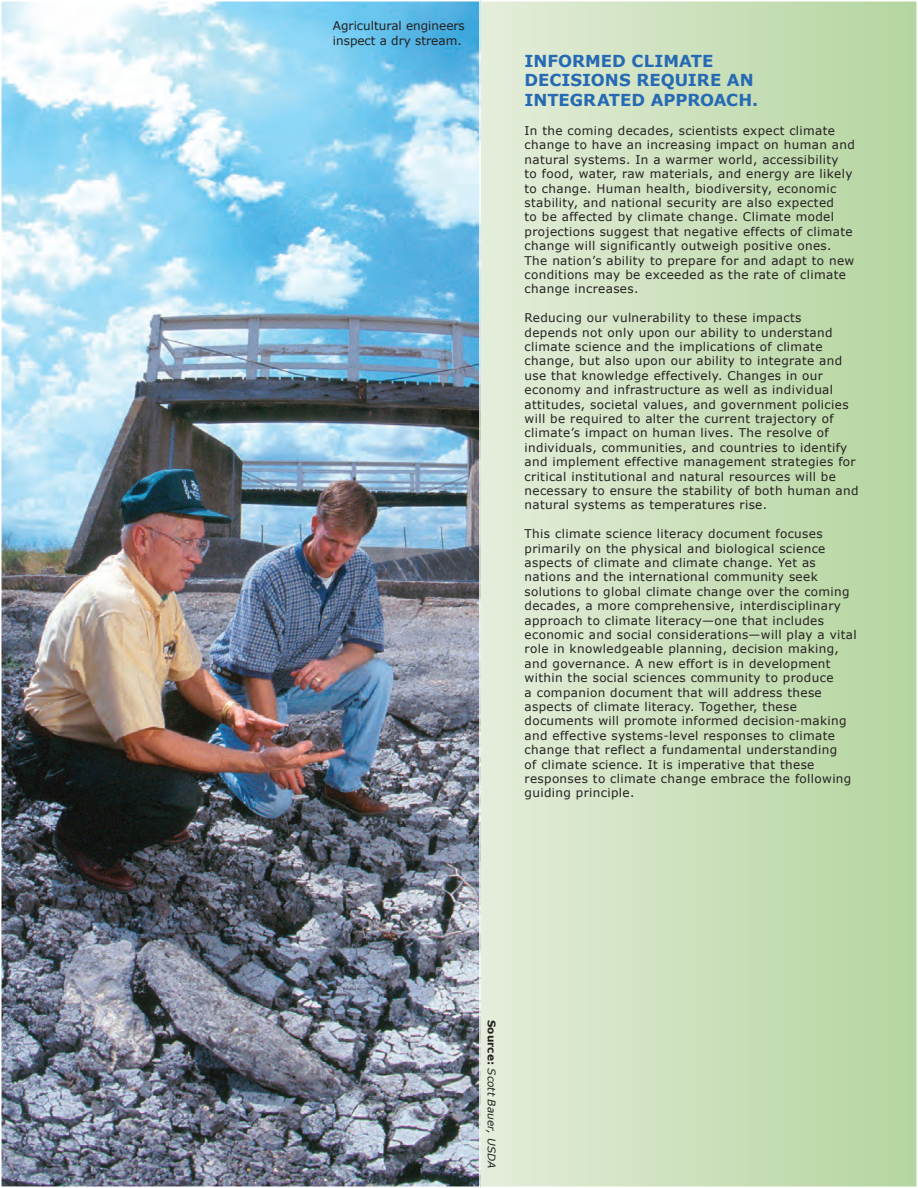
<style>
.page{position:relative;width:918px;height:1188px;background:#fff}
.page>*{position:absolute;margin:0;border:0;box-sizing:border-box;transform-origin:0 0}
.t1{font:700 16.5px/19.8px "Verdana";color:#256ab3}
.t2{font:12px/14.4px "Verdana";letter-spacing:.03em;color:#231f20}
.t3{font:12px/14.4px "Verdana";color:#231f20}
.t4{font:italic 10.5px "Verdana";color:#231f20}
.s1{font-weight:700;font-style:normal}
</style>
<div class="page">
<svg style="left:481px;top:3px;width:434px;height:1182px"></svg>
<img style="left:3px;top:3px;width:475px;height:1182px">
<p class="t3" style="left:333px;top:19px;width:133px">Agricultural engineers inspect a dry stream.</p>
<h1 class="t1" style="left:525px;top:51px;width:235px">INFORMED CLIMATE<br>DECISIONS REQUIRE AN<br>INTEGRATED APPROACH.</h1>
<p class="t2" style="left:525px;top:124px;width:332px">In the coming decades, scientists expect climate change to have an increasing impact on human and natural systems. In a warmer world, accessibility<br>to food, water, raw materials, and energy are likely to change. Human health, biodiversity, economic stability, and national security are also expected<br>to be affected by climate change. Climate model projections suggest that negative effects of climate change will significantly outweigh positive ones.<br>The nation’s ability to prepare for and adapt to new conditions may be exceeded as the rate of climate change increases.</p>
<p class="t2" style="left:525px;top:311px;width:336px">Reducing our vulnerability to these impacts<br>depends not only upon our ability to understand climate science and the implications of climate change, but also upon our ability to integrate and use that knowledge effectively. Changes in our economy and infrastructure as well as individual attitudes, societal values, and government policies will be required to alter the current trajectory of climate’s impact on human lives. The resolve of individuals, communities, and countries to identify and implement effective management strategies for critical institutional and natural resources will be necessary to ensure the stability of both human and natural systems as temperatures rise.</p>
<p class="t2" style="left:525px;top:527px;width:334px">This climate science literacy document focuses primarily on the physical and biological science aspects of climate and climate change. Yet as nations and the international community seek solutions to global climate change over the coming decades, a more comprehensive, interdisciplinary approach to climate literacy—one that includes economic and social considerations—will play a vital role in knowledgeable planning, decision making, and governance. A new effort is in development within the social sciences community to produce<br>a companion document that will address these aspects of climate literacy. Together, these documents will promote informed decision-making and effective systems-level responses to climate change that reflect a fundamental understanding<br>of climate science. It is imperative that these responses to climate change embrace the following guiding principle.</p>
<p class="t4" style="left:498px;top:1020px;width:150px;rotate:90deg"><span class="s1">Source:</span> Scott Bauer, USDA</p>
</div>
